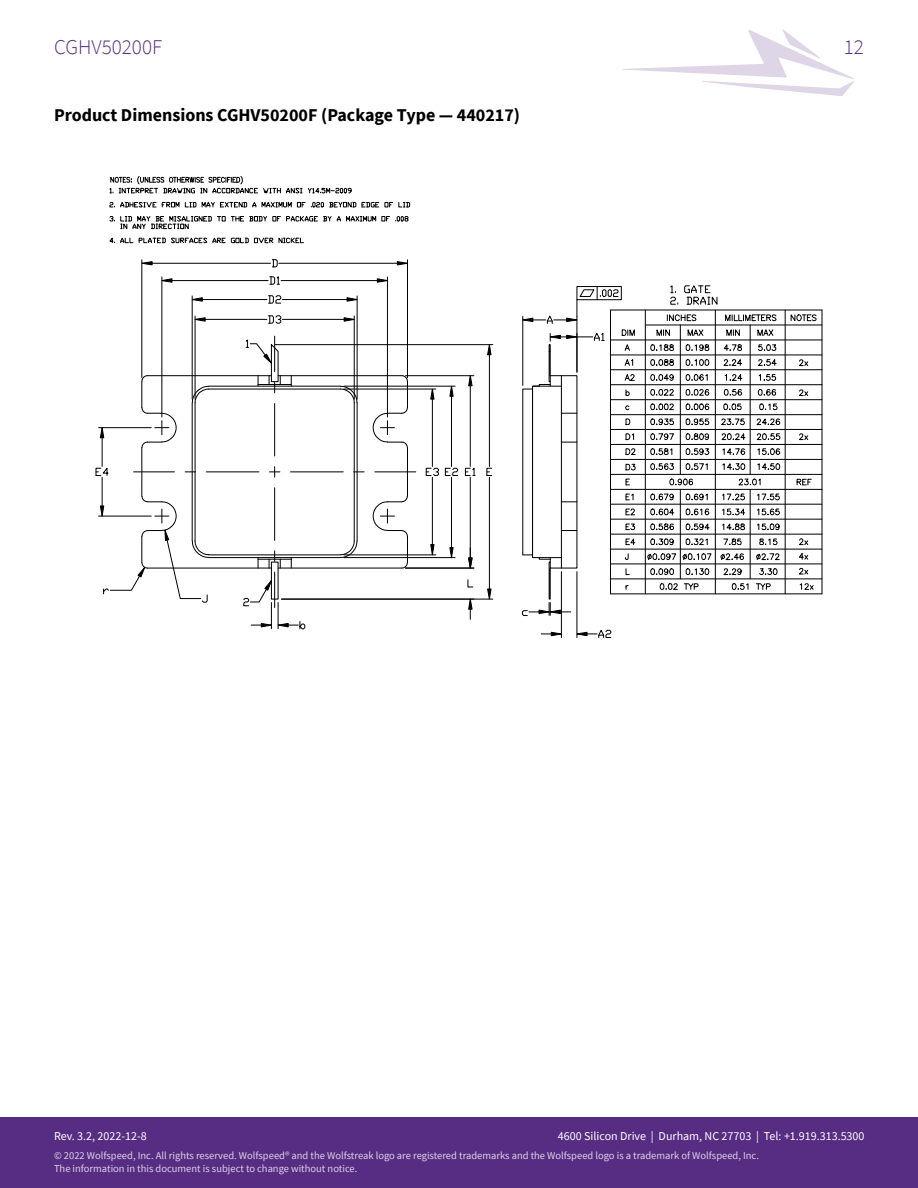
<style>
.page{position:relative;width:918px;height:1188px;background:#fff}
.page>*{position:absolute;margin:0;border:0;box-sizing:border-box;transform-origin:0 0}
.t1{font:300 21px "Source Sans Pro";color:#572c83}
.t2{font:700 18px "Source Sans Pro";color:#000}
.t3{font:12px "Source Sans Pro";color:#fff}
.t4{font:10.5px/12.6px "Source Sans Pro";color:#fff}
</style>
<div class="page">
<svg style="left:622px;top:29px;width:232px;height:67px"></svg>
<div style="left:0;top:1118px;width:918px;height:70px;background:#572c83"></div>
<hr style="left:258px;top:559px;width:33px;height:1px;background:#000">
<hr style="left:209px;top:386px;width:132px;height:1px;background:#000">
<hr style="left:357px;top:403px;width:1px;height:138px;background:#000">
<hr style="left:209px;top:557px;width:132px;height:1px;background:#000">
<hr style="left:258px;top:384px;width:33px;height:1px;background:#000">
<hr style="left:147px;top:568px;width:124px;height:1px;background:#000">
<hr style="left:147px;top:375px;width:124px;height:1px;background:#000">
<hr style="left:278px;top:568px;width:124px;height:1px;background:#000">
<hr style="left:407px;top:448px;width:1px;height:48px;background:#000">
<hr style="left:278px;top:375px;width:124px;height:1px;background:#000">
<hr style="left:209px;top:389px;width:132px;height:1px;background:#000">
<svg style="left:339px;top:385px;width:19px;height:19px"></svg>
<hr style="left:354px;top:403px;width:1px;height:138px;background:#000">
<svg style="left:339px;top:540px;width:19px;height:18px"></svg>
<hr style="left:209px;top:554px;width:132px;height:1px;background:#000">
<hr style="left:561px;top:572px;width:1px;height:66px;background:#000">
<hr style="left:576px;top:572px;width:1px;height:66px;background:#000">
<svg style="left:541px;top:628px;width:71px;height:10px"></svg>
<div style="left:271px;top:562px;width:8px;height:38px;border:1px solid #000"></div>
<hr style="left:610px;top:310px;width:212px;height:1px;background:#000">
<hr style="left:645px;top:324px;width:177px;height:1px;background:#000">
<hr style="left:610px;top:339px;width:212px;height:1px;background:#000">
<hr style="left:610px;top:354px;width:212px;height:1px;background:#000">
<hr style="left:610px;top:369px;width:212px;height:1px;background:#000">
<hr style="left:610px;top:384px;width:212px;height:1px;background:#000">
<hr style="left:610px;top:399px;width:212px;height:1px;background:#000">
<hr style="left:610px;top:414px;width:212px;height:1px;background:#000">
<hr style="left:610px;top:429px;width:212px;height:1px;background:#000">
<hr style="left:610px;top:444px;width:212px;height:1px;background:#000">
<hr style="left:610px;top:459px;width:212px;height:1px;background:#000">
<hr style="left:610px;top:474px;width:212px;height:1px;background:#000">
<hr style="left:610px;top:489px;width:212px;height:1px;background:#000">
<hr style="left:610px;top:504px;width:212px;height:1px;background:#000">
<hr style="left:645px;top:310px;width:1px;height:284px;background:#000">
<hr style="left:680px;top:325px;width:1px;height:149px;background:#000">
<hr style="left:680px;top:489px;width:1px;height:90px;background:#000">
<hr style="left:715px;top:310px;width:1px;height:284px;background:#000">
<svg style="left:685px;top:403px;width:25px;height:8px"></svg>
<svg style="left:650px;top:403px;width:24px;height:8px"></svg>
<svg style="left:685px;top:418px;width:25px;height:8px"></svg>
<svg style="left:650px;top:418px;width:24px;height:8px"></svg>
<svg style="left:685px;top:433px;width:24px;height:8px"></svg>
<svg style="left:650px;top:433px;width:25px;height:23px"></svg>
<svg style="left:669px;top:478px;width:25px;height:8px"></svg>
<svg style="left:685px;top:493px;width:23px;height:8px"></svg>
<hr style="left:610px;top:549px;width:212px;height:1px;background:#000">
<hr style="left:610px;top:519px;width:212px;height:1px;background:#000">
<hr style="left:610px;top:534px;width:212px;height:1px;background:#000">
<svg style="left:650px;top:493px;width:25px;height:23px"></svg>
<hr style="left:750px;top:325px;width:1px;height:149px;background:#000">
<hr style="left:750px;top:489px;width:1px;height:90px;background:#000">
<hr style="left:785px;top:310px;width:1px;height:284px;background:#000">
<hr style="left:610px;top:563px;width:212px;height:1px;background:#000">
<hr style="left:821px;top:310px;width:1px;height:284px;background:#000">
<svg style="left:790px;top:314px;width:27px;height:8px"></svg>
<svg style="left:799px;top:389px;width:10px;height:8px"></svg>
<hr style="left:610px;top:593px;width:212px;height:1px;background:#000">
<svg style="left:659px;top:583px;width:19px;height:7px"></svg>
<svg style="left:684px;top:583px;width:15px;height:7px"></svg>
<svg style="left:756px;top:553px;width:24px;height:8px"></svg>
<svg style="left:797px;top:538px;width:12px;height:22px"></svg>
<svg style="left:731px;top:583px;width:18px;height:7px"></svg>
<svg style="left:756px;top:583px;width:15px;height:7px"></svg>
<svg style="left:799px;top:583px;width:15px;height:7px"></svg>
<div style="left:576px;top:286px;width:46px;height:14px;border:1px solid #000"></div>
<hr style="left:141px;top:260px;width:1px;height:118px;background:#000">
<hr style="left:407px;top:260px;width:1px;height:118px;background:#000">
<hr style="left:152px;top:263px;width:119px;height:1px;background:#000">
<hr style="left:279px;top:263px;width:118px;height:1px;background:#000">
<svg style="left:141px;top:260px;width:12px;height:6px"></svg>
<svg style="left:396px;top:261px;width:11px;height:5px"></svg>
<svg style="left:271px;top:259px;width:7px;height:9px"></svg>
<hr style="left:161px;top:277px;width:1px;height:140px;background:#000">
<hr style="left:387px;top:277px;width:1px;height:140px;background:#000">
<hr style="left:172px;top:280px;width:96px;height:1px;background:#000">
<hr style="left:281px;top:280px;width:96px;height:1px;background:#000">
<svg style="left:161px;top:278px;width:12px;height:5px"></svg>
<svg style="left:376px;top:278px;width:12px;height:5px"></svg>
<svg style="left:269px;top:276px;width:11px;height:9px"></svg>
<svg style="left:372px;top:375px;width:36px;height:73px"></svg>
<svg style="left:372px;top:496px;width:36px;height:73px"></svg>
<hr style="left:192px;top:296px;width:1px;height:103px;background:#000">
<hr style="left:357px;top:296px;width:1px;height:103px;background:#000">
<hr style="left:202px;top:299px;width:65px;height:1px;background:#000">
<hr style="left:282px;top:299px;width:65px;height:1px;background:#000">
<svg style="left:191px;top:297px;width:12px;height:5px"></svg>
<svg style="left:346px;top:297px;width:12px;height:5px"></svg>
<svg style="left:268px;top:295px;width:14px;height:9px"></svg>
<hr style="left:275px;top:344px;width:218px;height:1px;background:#000">
<hr style="left:282px;top:599px;width:211px;height:1px;background:#000">
<hr style="left:489px;top:355px;width:1px;height:111px;background:#000">
<hr style="left:489px;top:477px;width:1px;height:112px;background:#000">
<svg style="left:486px;top:344px;width:6px;height:12px"></svg>
<svg style="left:486px;top:588px;width:6px;height:12px"></svg>
<svg style="left:486px;top:467px;width:7px;height:9px"></svg>
<hr style="left:405px;top:375px;width:69px;height:1px;background:#000">
<hr style="left:405px;top:568px;width:69px;height:1px;background:#000">
<hr style="left:470px;top:386px;width:1px;height:80px;background:#000">
<hr style="left:470px;top:477px;width:1px;height:81px;background:#000">
<svg style="left:468px;top:375px;width:5px;height:12px"></svg>
<svg style="left:467px;top:548px;width:7px;height:71px"></svg>
<hr style="left:274px;top:572px;width:1px;height:36px;background:#000">
<svg style="left:269px;top:551px;width:12px;height:17px"></svg>
<hr style="left:274px;top:488px;width:1px;height:52px;background:#000">
<hr style="left:274px;top:403px;width:1px;height:53px;background:#000">
<hr style="left:274px;top:336px;width:1px;height:36px;background:#000">
<hr style="left:206px;top:471px;width:53px;height:1px;background:#000">
<svg style="left:269px;top:467px;width:11px;height:10px"></svg>
<hr style="left:291px;top:471px;width:52px;height:1px;background:#000">
<hr style="left:375px;top:471px;width:41px;height:1px;background:#000">
<hr style="left:344px;top:386px;width:111px;height:1px;background:#000">
<hr style="left:344px;top:557px;width:111px;height:1px;background:#000">
<hr style="left:451px;top:396px;width:1px;height:70px;background:#000">
<hr style="left:451px;top:477px;width:1px;height:70px;background:#000">
<svg style="left:449px;top:385px;width:5px;height:12px"></svg>
<svg style="left:449px;top:547px;width:5px;height:12px"></svg>
<hr style="left:195px;top:316px;width:1px;height:83px;background:#000">
<hr style="left:354px;top:316px;width:1px;height:83px;background:#000">
<hr style="left:205px;top:319px;width:62px;height:1px;background:#000">
<hr style="left:282px;top:319px;width:62px;height:1px;background:#000">
<svg style="left:191px;top:317px;width:15px;height:5px"></svg>
<svg style="left:343px;top:317px;width:15px;height:5px"></svg>
<svg style="left:268px;top:315px;width:14px;height:9px"></svg>
<hr style="left:344px;top:389px;width:92px;height:1px;background:#000">
<hr style="left:344px;top:554px;width:92px;height:1px;background:#000">
<hr style="left:432px;top:399px;width:1px;height:67px;background:#000">
<hr style="left:432px;top:477px;width:1px;height:68px;background:#000">
<svg style="left:430px;top:385px;width:5px;height:15px"></svg>
<svg style="left:430px;top:543px;width:5px;height:16px"></svg>
<svg style="left:425px;top:466px;width:50px;height:10px"></svg>
<svg style="left:245px;top:338px;width:36px;height:55px"></svg>
<svg style="left:243px;top:575px;width:63px;height:55px"></svg>
<svg style="left:650px;top:285px;width:128px;height:97px"></svg>
<svg style="left:685px;top:389px;width:25px;height:7px"></svg>
<svg style="left:650px;top:389px;width:24px;height:7px"></svg>
<svg style="left:757px;top:389px;width:20px;height:7px"></svg>
<svg style="left:723px;top:389px;width:20px;height:7px"></svg>
<svg style="left:799px;top:433px;width:10px;height:8px"></svg>
<svg style="left:796px;top:478px;width:16px;height:8px"></svg>
<svg style="left:799px;top:359px;width:10px;height:8px"></svg>
<svg style="left:685px;top:448px;width:25px;height:22px"></svg>
<svg style="left:650px;top:463px;width:24px;height:7px"></svg>
<svg style="left:650px;top:523px;width:24px;height:8px"></svg>
<svg style="left:685px;top:508px;width:25px;height:23px"></svg>
<svg style="left:719px;top:402px;width:62px;height:129px"></svg>
<svg style="left:759px;top:538px;width:19px;height:8px"></svg>
<svg style="left:720px;top:538px;width:25px;height:23px"></svg>
<hr style="left:610px;top:578px;width:212px;height:1px;background:#000">
<svg style="left:521px;top:287px;width:116px;height:330px"></svg>
<svg style="left:647px;top:537px;width:66px;height:39px"></svg>
<svg style="left:759px;top:568px;width:19px;height:8px"></svg>
<svg style="left:723px;top:568px;width:19px;height:8px"></svg>
<svg style="left:799px;top:567px;width:10px;height:8px"></svg>
<svg style="left:95px;top:375px;width:115px;height:228px"></svg>
<svg style="left:109px;top:176px;width:302px;height:68px"></svg>
<h1 class="t1" style="left:54px;top:34px;width:110px">CGHV50200F</h1>
<h1 class="t1" style="left:844px;top:39px;width:22px">12</h1>
<h2 class="t2" style="left:54px;top:103px;width:468px">Product Dimensions CGHV50200F (Package Type — 440217)</h2>
<p class="t3" style="left:558px;top:1131px;width:308px">4600 Silicon Drive | Durham, NC 27703 | Tel: +1.919.313.5300</p>
<p class="t3" style="left:54px;top:1131px;width:94px">Rev. 3.2, 2022-12-8</p>
<p class="t4" style="left:54px;top:1150px;width:707px">© 2022 Wolfspeed, Inc. All rights reserved. Wolfspeed® and the Wolfstreak logo are registered trademarks and the Wolfspeed logo is a trademark of Wolfspeed, Inc.<br>The information in this document is subject to change without notice.</p>
</div>
